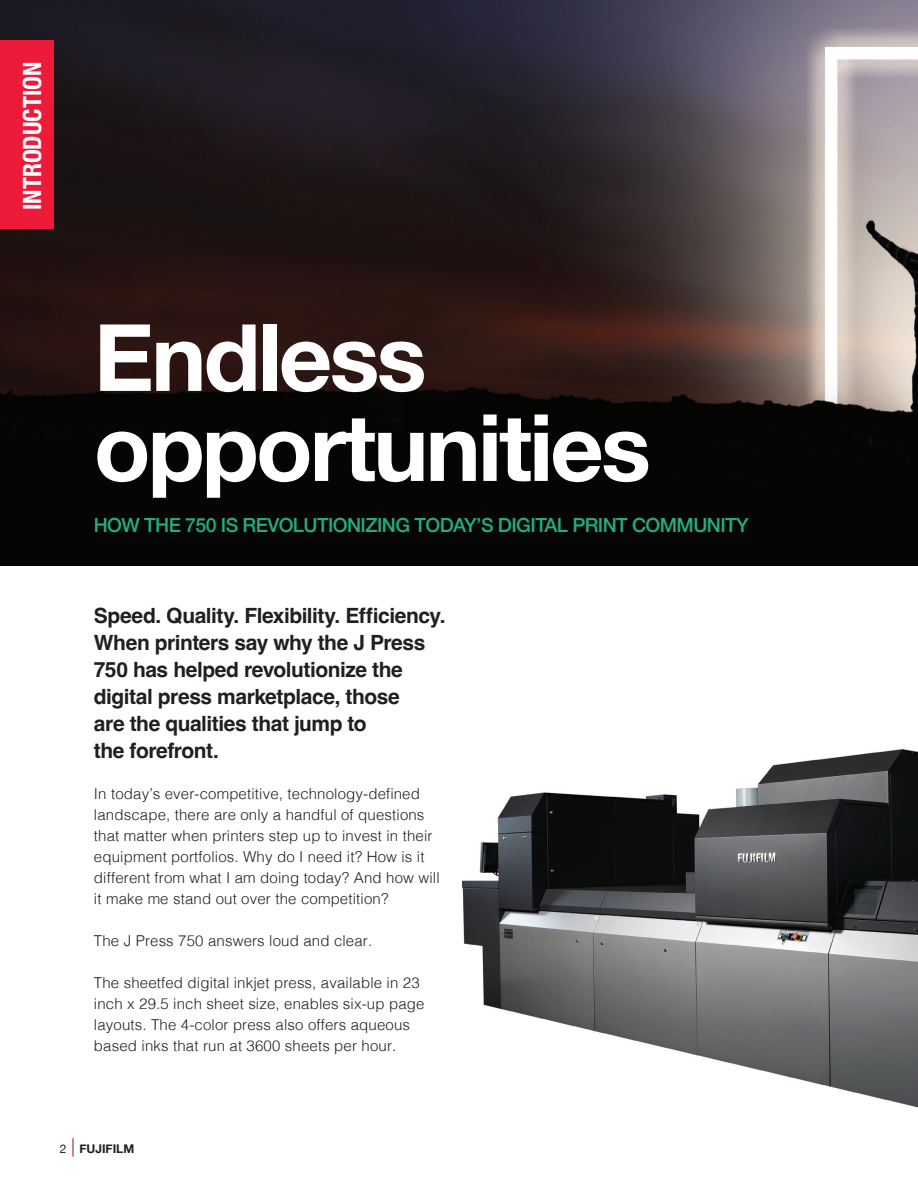
<style>
.page{position:relative;width:918px;height:1188px;background:#fff}
.page>*{position:absolute;margin:0;border:0;box-sizing:border-box;transform-origin:0 0}
.t1{font:700 93px/90px "Helvetica Neue";letter-spacing:-.03em;color:#fff}
.t2{font:700 condensed 25.05px "Helvetica Neue";color:#fff}
.t3{font:700 21px/27px "Helvetica";letter-spacing:-.02em;color:#231f20}
.t4{font:500 19.5px "Helvetica Neue";letter-spacing:-.03em;color:#22ad7d}
.t5{font:300 15px/21px "Helvetica";letter-spacing:.01em;color:#231f20}
.t6{font:700 12px "Helvetica Neue";color:#231f20}
.s1{font-weight:400}
</style>
<div class="page">
<svg style="left:72px;top:1138px;width:2px;height:19px"></svg>
<img style="left:0;top:0;width:918px;height:566px">
<div style="left:0;top:40px;width:53px;height:189px;background:#ed1a3a"></div>
<img style="left:463px;top:749px;width:455px;height:359px">
<h2 class="t2" style="left:12px;top:210px;width:150px;rotate:-90deg">INTRODUCTION</h2>
<h1 class="t1" style="left:94px;top:315px;width:559px">Endless opportunities</h1>
<h3 class="t4" style="left:94px;top:509px;width:656px">HOW THE 750 IS REVOLUTIONIZING TODAY’S DIGITAL PRINT COMMUNITY</h3>
<h3 class="t3" style="left:94px;top:605px;width:353px">Speed. Quality. Flexibility. Efficiency.<br>When printers say why the J Press<br>750 has helped revolutionize the digital press marketplace, those<br>are the qualities that jump to<br>the forefront.</h3>
<p class="t5" style="left:94px;top:782px;width:347px">In today’s ever-competitive, technology-defined landscape, there are only a handful of questions that matter when printers step up to invest in their equipment portfolios. Why do I need it? How is it different from what I am doing today? And how will it make me stand out over the competition?</p>
<p class="t5" style="left:94px;top:929px;width:280px">The J Press 750 answers loud and clear.</p>
<p class="t5" style="left:94px;top:971px;width:332px">The sheetfed digital inkjet press, available in 23 inch x 29.5 inch sheet size, enables six-up page layouts. The 4-color press also offers aqueous based inks that run at 3600 sheets per hour.</p>
<p class="t6" style="left:60px;top:1140px;width:76px"><span class="s1">2</span> FUJIFILM</p>
</div>
